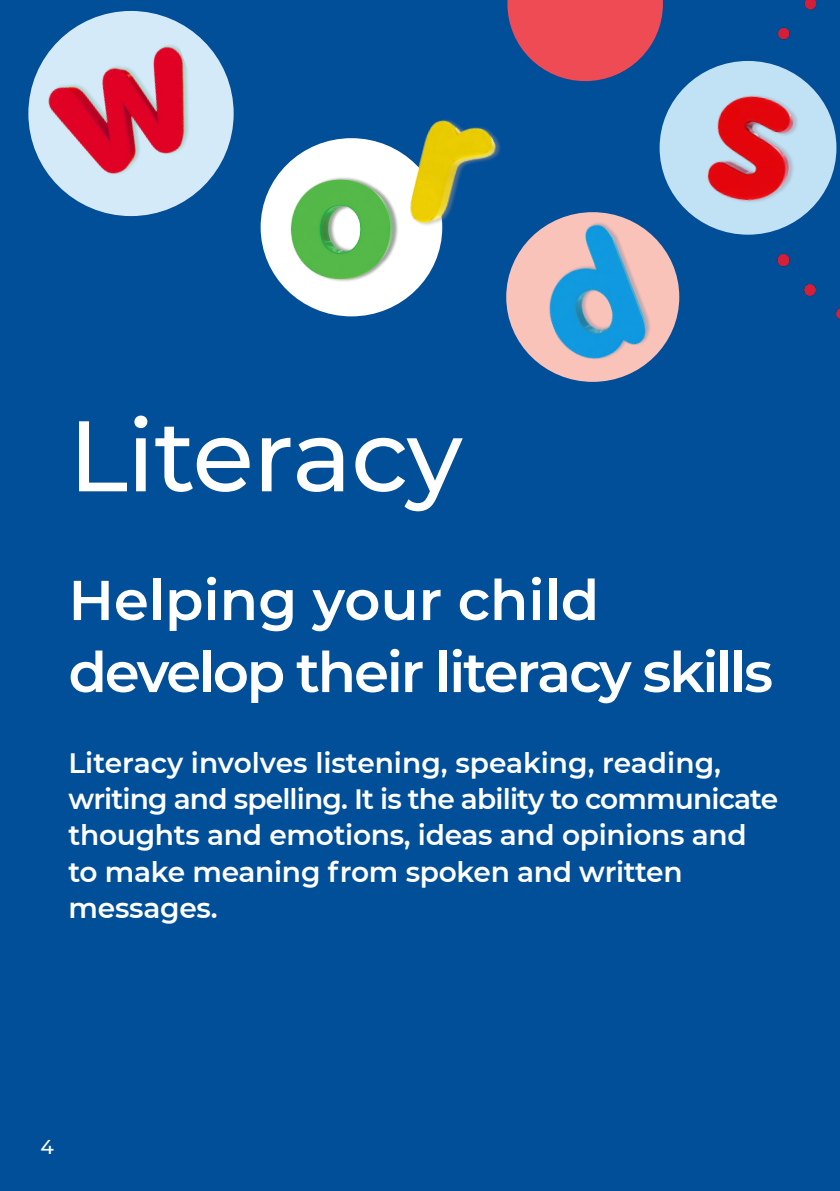
<style>
.page{position:relative;width:840px;height:1191px;background:#fff}
.page>*{position:absolute;margin:0;border:0;box-sizing:border-box;transform-origin:0 0}
.Heading_1_-_white{font:500 100px "Montserrat";letter-spacing:-.01em;color:#fff}
.Sub_heading_-_white{font:600 56px/72px "Montserrat";letter-spacing:-.04em;color:#fff}
.Section_intro_text{font:600 28px/36px "Montserrat";letter-spacing:-.01em;color:#fff}
.t1{font:500 20px "Montserrat";color:#fff}
</style>
<div class="page">
<div style="left:0;top:0;width:839px;height:1191px;background:#014e99"></div>
<img style="left:734px;top:0;width:105px;height:319px">
<svg style="left:507px;top:0;width:155px;height:81px"></svg>
<div style="left:260px;top:138px;width:182px;height:178px;background:#fff;border-radius:50%"></div>
<div style="left:28px;top:11px;width:205px;height:205px;background:#d4eaf8;border-radius:50%"></div>
<div style="left:659px;top:61px;width:177px;height:174px;background:#c1e2f5;border-radius:50%"></div>
<img style="left:512px;top:212px;width:162px;height:170px">
<img style="left:28px;top:28px;width:191px;height:179px">
<img style="left:262px;top:159px;width:133px;height:135px">
<img style="left:377px;top:119px;width:136px;height:128px">
<img style="left:691px;top:84px;width:122px;height:136px">
<p class="Heading_1_-_white" style="left:68px;top:386px;width:395px">Literacy</p>
<p class="Sub_heading_-_white" style="left:68px;top:561px;width:705px">Helping your child develop their literacy skills</p>
<p class="Section_intro_text" style="left:68px;top:744px;width:710px">Literacy involves listening, speaking, reading, writing and spelling. It is the ability to communicate thoughts and emotions, ideas and opinions and to make meaning from spoken and written messages.</p>
<p class="t1" style="left:41px;top:1132px;width:15px">4</p>
</div>
